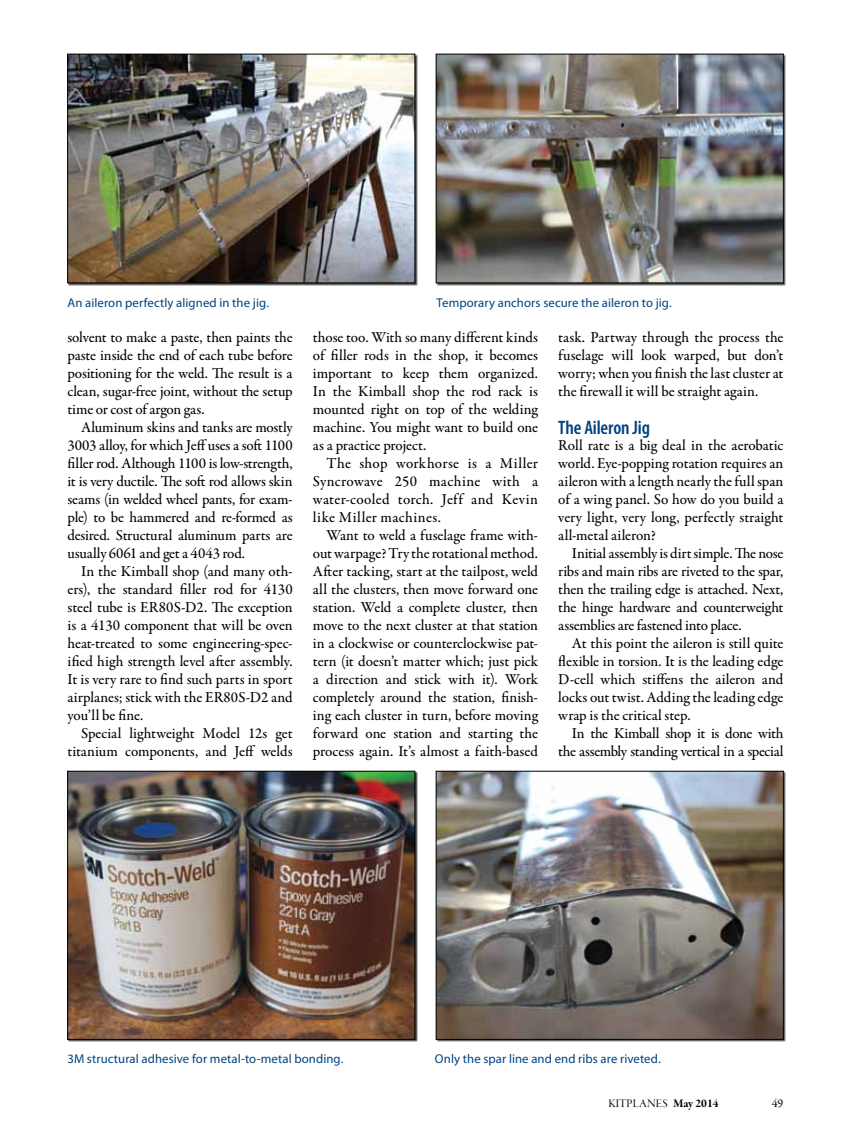
<style>
.page{position:relative;width:851px;height:1134px;background:#fff}
.page>*{position:absolute;margin:0;border:0;box-sizing:border-box;transform-origin:0 0}
.t1{font:600 condensed 19.5px "Myriad Pro";letter-spacing:-.01em;color:#004280}
.t2{font:500 15.3px/18px "Garamond Premr Pro";letter-spacing:-.005em;color:#000;text-align:justify}
.t3{font:500 15.3px/18px "Garamond Premr Pro";letter-spacing:-.025em;color:#000;text-align:right}
.t4{font:12.75px "Myriad Pro";letter-spacing:.01em;color:#004280}
.t5{font:12px "Garamond Premr Pro Disp";letter-spacing:.02em;color:#000}
.t6{font:12px "Garamond Premr Pro";color:#000}
.s1{font-family:"Garamond Premr Pro Bd Subh"}
</style>
<div class="page">
<img style="left:70px;top:773px;width:343px;height:264px">
<div style="left:68px;top:771px;width:347px;height:268px;border:1px solid #000"></div>
<img style="left:69px;top:56px;width:344px;height:225px">
<div style="left:67px;top:54px;width:348px;height:229px;border:1px solid #000"></div>
<img style="left:438px;top:773px;width:343px;height:265px">
<div style="left:436px;top:771px;width:347px;height:269px;border:1px solid #000"></div>
<img style="left:438px;top:56px;width:343px;height:225px">
<div style="left:436px;top:54px;width:347px;height:229px;border:1px solid #000"></div>
<p class="t4" style="left:68px;top:295px;width:203px">An aileron perfectly aligned in the jig.</p>
<p class="t4" style="left:436px;top:295px;width:237px">Temporary anchors secure the aileron to jig.</p>
<p class="t2" style="left:68px;top:329px;width:226px">solvent to make a paste, then paints the paste inside the end of each tube before positioning for the weld. The result is a clean, sugar-free joint, without the setup time or cost of argon gas.</p>
<p class="t2" style="left:68px;top:419px;width:227px;text-indent:14px">Aluminum skins and tanks are mostly 3003 alloy, for which Jeff uses a soft 1100 filler rod. Although 1100 is low-strength, it is very ductile. The soft rod allows skin seams (in welded wheel pants, for exam&shy;ple) to be hammered and re-formed as desired. Structural aluminum parts are usually 6061 and get a 4043 rod.</p>
<p class="t2" style="left:67px;top:562px;width:227px;text-indent:14px">In the Kimball shop (and many oth&shy;ers), the standard filler rod for 4130 steel tube is ER80S-D2. The exception is a 4130 component that will be oven heat-treated to some engineering-spec&shy;ified high strength level after assembly.<br>It is very rare to find such parts in sport airplanes; stick with the ER80S-D2 and you’ll be fine.</p>
<p class="t2" style="left:67px;top:724px;width:226px;text-align:right">Special lightweight Model 12s get titanium components, and Jeff welds</p>
<p class="t2" style="left:313px;top:328px;width:227px">those too. With so many different kinds of filler rods in the shop, it becomes important to keep them organized.<br>In the Kimball shop the rod rack is mounted right on top of the welding machine. You might want to build one as a practice project.</p>
<p class="t2" style="left:313px;top:454px;width:227px;text-indent:14px">The shop workhorse is a Miller Syncrowave 250 machine with a water-cooled torch. Jeff and Kevin like Miller machines.</p>
<p class="t2" style="left:313px;top:526px;width:227px;text-indent:14px">Want to weld a fuselage frame with&shy;out warpage? Try the rotational method.<br>After tacking, start at the tailpost, weld all the clusters, then move forward one station. Weld a complete cluster, then move to the next cluster at that station in a clockwise or counterclockwise pat&shy;tern (it doesn’t matter which; just pick a direction and stick with it). Work completely around the station, finish&shy;ing each cluster in turn, before moving forward one station and starting the process again. It’s almost a faith-based</p>
<p class="t2" style="left:558px;top:328px;width:227px">task. Partway through the process the fuselage will look warped, but don’t worry; when you finish the last cluster at the firewall it will be straight again.</p>
<p class="t1" style="left:558px;top:415px;width:93px">The Aileron Jig</p>
<p class="t2" style="left:558px;top:437px;width:227px">Roll rate is a big deal in the aerobatic world. Eye-popping rotation requires an aileron with a length nearly the full span of a wing panel. So how do you build a very light, very long, perfectly straight all-metal aileron?</p>
<p class="t2" style="left:558px;top:545px;width:227px;text-indent:14px">Initial assembly is dirt simple. The nose ribs and main ribs are riveted to the spar, then the trailing edge is attached. Next, the hinge hardware and counterweight assemblies are fastened into place.</p>
<p class="t2" style="left:558px;top:634px;width:227px;text-indent:14px">At this point the aileron is still quite flexible in torsion. It is the leading edge D-cell which stiffens the aileron and locks out twist. Adding the leading edge wrap is the critical step.</p>
<p class="t3" style="left:558px;top:724px;width:226px">In the Kimball shop it is done with the assembly standing vertical in a special</p>
<p class="t4" style="left:68px;top:1051px;width:277px">3M structural adhesive for metal-to-metal bonding.</p>
<p class="t4" style="left:435px;top:1051px;width:227px">Only the spar line and end ribs are riveted.</p>
<p class="t5" style="left:608px;top:1097px;width:112px">KITPLANES <span class="s1">May 2014</span></p>
<p class="t6" style="left:771px;top:1096px;width:13px">49</p>
</div>
